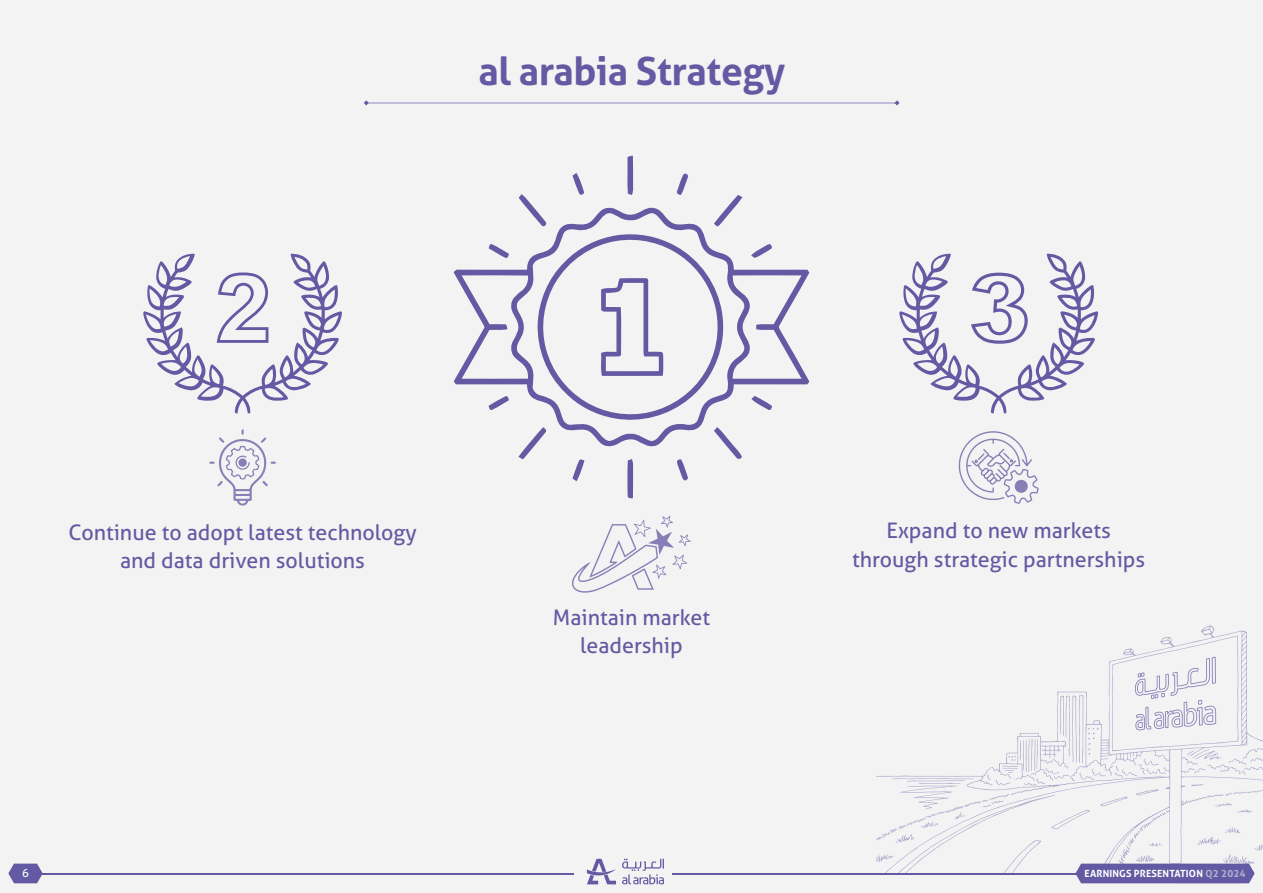
<style>
.page{position:relative;width:1263px;height:893px;background:#f3f3f3}
.page>*{position:absolute;margin:0;border:0;box-sizing:border-box;transform-origin:0 0}
.t1{font:700 39px "Aller";letter-spacing:-.01em;color:#635aa3}
.t2{font:21.45px/28.7px "Aller";color:#635aa3;text-align:center}
.t3{font:11.25px "Aller";color:#fff}
.t4{font:700 9.9px "Aller";letter-spacing:.015em;color:#fff}
.s1{color:#b0b0cf}
</style>
<div class="page">
<svg style="left:572px;top:515px;width:119px;height:78px"></svg>
<svg style="left:876px;top:625px;width:387px;height:248px"></svg>
<svg style="left:881px;top:657px;width:382px;height:181px"></svg>
<svg style="left:959px;top:431px;width:80px;height:73px"></svg>
<hr style="left:367px;top:102px;width:528px;height:2px;background:#c1bdda">
<svg style="left:364px;top:100px;width:5px;height:5px"></svg>
<svg style="left:894px;top:100px;width:5px;height:5px"></svg>
<hr style="left:20px;top:873px;width:554px;height:1px;background:#635aa3">
<hr style="left:672px;top:873px;width:420px;height:1px;background:#635aa3">
<svg style="left:8px;top:864px;width:35px;height:19px"></svg>
<svg style="left:587px;top:859px;width:29px;height:25px"></svg>
<svg style="left:622px;top:859px;width:42px;height:25px"></svg>
<div style="left:1075px;top:864px;width:180px;height:19px;background:#635aa3"></div>
<svg style="left:454px;top:247px;width:355px;height:138px"></svg>
<svg style="left:489px;top:244px;width:20px;height:14px"></svg>
<svg style="left:751px;top:244px;width:22px;height:14px"></svg>
<svg style="left:488px;top:396px;width:21px;height:14px"></svg>
<svg style="left:751px;top:396px;width:21px;height:14px"></svg>
<svg style="left:518px;top:156px;width:224px;height:343px"></svg>
<svg style="left:143px;top:253px;width:199px;height:160px"></svg>
<svg style="left:209px;top:429px;width:67px;height:77px"></svg>
<svg style="left:238px;top:458px;width:9px;height:9px"></svg>
<svg style="left:899px;top:253px;width:199px;height:160px"></svg>
<h1 class="t1" style="left:478px;top:47px;width:308px">al arabia Strategy</h1>
<p class="t2" style="left:68px;top:518px;width:350px">Continue to adopt latest technology and data driven solutions</p>
<p class="t2" style="left:852px;top:516px;width:295px">Expand to new markets through strategic partnerships</p>
<p class="t2" style="left:553px;top:603px;width:159px">Maintain market leadership</p>
<p class="t3" style="left:22px;top:866px;width:8px">6</p>
<p class="t4" style="left:1084px;top:867px;width:162px">EARNINGS PRESENTATION <span class="s1">Q2 2024</span></p>
</div>
